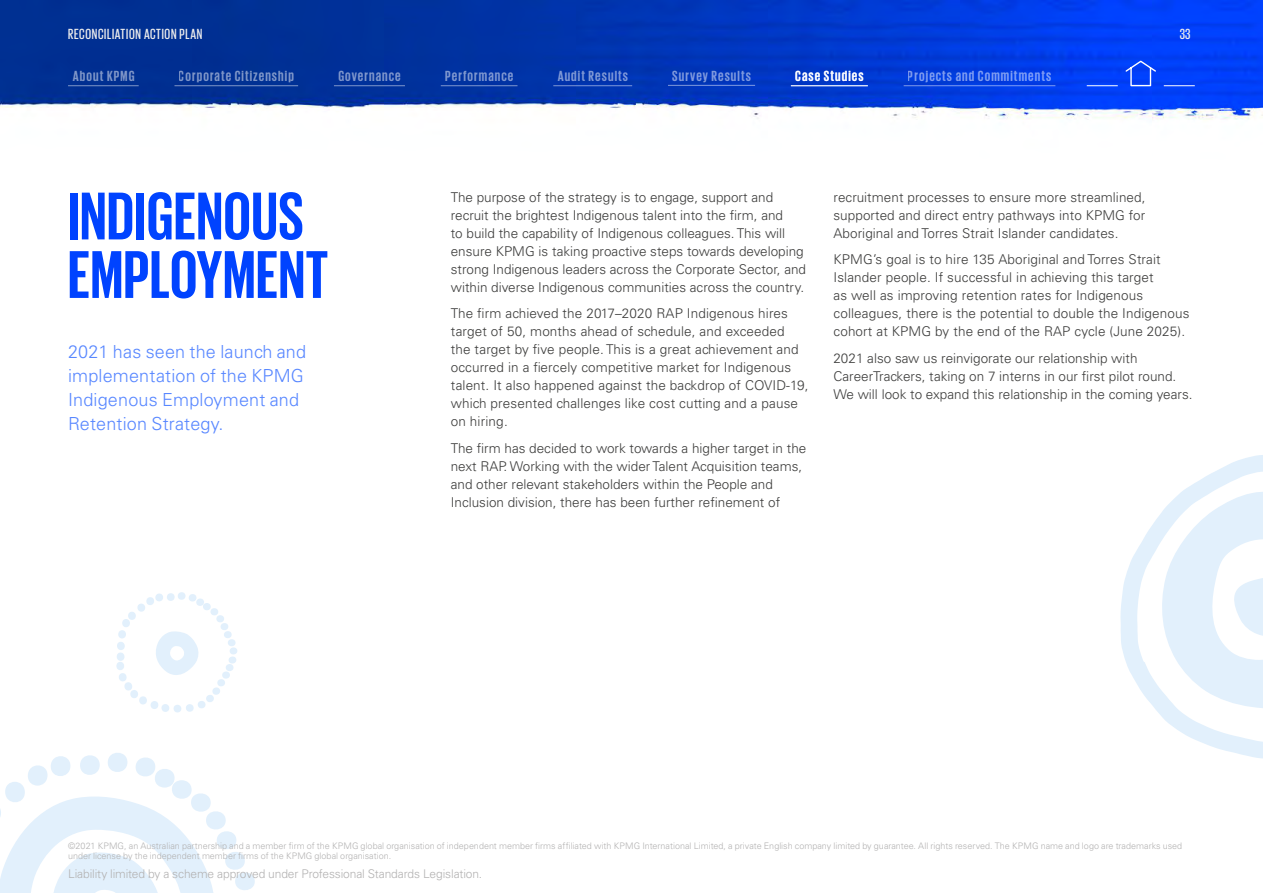
<style>
.page{position:relative;width:1263px;height:893px;background:#fff}
.page>*{position:absolute;margin:0;border:0;box-sizing:border-box;transform-origin:0 0}
.t1{font:700 69px/58.5px "Giorgio Sans";letter-spacing:.01em;color:#0043ff}
.t2{font:300 18px/24px "Univers LT Std";letter-spacing:.01em;color:#5887ff}
.t3{font:700 15px "Giorgio Sans";letter-spacing:.075em;color:#fff}
.t4{font:500 15px "Giorgio Sans";letter-spacing:.05em;color:#ededed}
.t5{font:300 13.5px/18px "Univers LT Std";color:#3c3c3b}
.t6{font:300 12px "Univers LT Std";letter-spacing:-.01em;color:#b3b2b2}
.t7{font:300 9px/10.8px "Univers LT Std";color:#b3b2b2}
</style>
<div class="page">
<img style="left:0;top:0;width:1263px;height:120px">
<svg style="left:0;top:592px;width:255px;height:301px"></svg>
<svg style="left:1120px;top:455px;width:143px;height:304px"></svg>
<hr style="left:1164px;top:85px;width:31px;height:1px;background:#fff">
<hr style="left:1087px;top:85px;width:31px;height:1px;background:#fff">
<hr style="left:68px;top:85px;width:71px;height:1px;background:#fff">
<hr style="left:334px;top:85px;width:71px;height:1px;background:#fff">
<hr style="left:441px;top:85px;width:76px;height:1px;background:#fff">
<hr style="left:553px;top:85px;width:79px;height:1px;background:#fff">
<hr style="left:668px;top:85px;width:87px;height:1px;background:#fff">
<hr style="left:904px;top:85px;width:151px;height:1px;background:#fff">
<svg style="left:1124px;top:60px;width:33px;height:27px"></svg>
<hr style="left:174px;top:85px;width:124px;height:1px;background:#fff">
<hr style="left:791px;top:85px;width:77px;height:1px;background:#fff">
<p class="t4" style="left:68px;top:27px;width:136px">RECONCILIATION ACTION PLAN</p>
<p class="t4" style="left:1180px;top:27px;width:12px">33</p>
<p class="t3" style="left:73px;top:68px;width:63px">About KPMG</p>
<p class="t3" style="left:179px;top:68px;width:117px">Corporate Citizenship</p>
<p class="t3" style="left:338px;top:68px;width:64px">Governance</p>
<p class="t3" style="left:445px;top:68px;width:70px">Performance</p>
<p class="t3" style="left:558px;top:68px;width:72px">Audit Results</p>
<p class="t3" style="left:672px;top:68px;width:80px">Survey Results</p>
<p class="t3" style="left:795px;top:69px;width:70px">Case Studies</p>
<p class="t3" style="left:908px;top:68px;width:145px">Projects and Commitments</p>
<h1 class="t1" style="left:68px;top:185px;width:262px">INDIGENOUS<br>EMPLOYMENT</h1>
<h2 class="t2" style="left:68px;top:340px;width:240px">2021 has seen the launch and implementation of the KPMG<br>Indigenous Employment and<br>Retention Strategy.</h2>
<p class="t5" style="left:451px;top:188px;width:357px">The purpose of the strategy is to engage, support and recruit the brightest Indigenous talent into the firm, and<br>to build the capability of Indigenous colleagues. This will ensure KPMG is taking proactive steps towards developing strong Indigenous leaders across the Corporate Sector, and within diverse Indigenous communities across the country.</p>
<p class="t5" style="left:451px;top:304px;width:359px">The firm achieved the 2017–2020 RAP Indigenous hires target of 50, months ahead of schedule, and exceeded<br>the target by five people. This is a great achievement and occurred in a fiercely competitive market for Indigenous talent. It also happened against the backdrop of COVID-19, which presented challenges like cost cutting and a pause on hiring.</p>
<p class="t5" style="left:451px;top:439px;width:357px">The firm has decided to work towards a higher target in the next RAP. Working with the wider Talent Acquisition teams, and other relevant stakeholders within the People and Inclusion division, there has been further refinement of</p>
<p class="t5" style="left:833px;top:188px;width:313px;text-align:justify">recruitment processes to ensure more streamlined, supported and direct entry pathways into KPMG for Aboriginal and Torres Strait Islander candidates.</p>
<p class="t5" style="left:833px;top:250px;width:357px">KPMG’s goal is to hire 135 Aboriginal and Torres Strait Islander people. If successful in achieving this target<br>as well as improving retention rates for Indigenous colleagues, there is the potential to double the Indigenous cohort at KPMG by the end of the RAP cycle (June 2025).</p>
<p class="t5" style="left:833px;top:349px;width:361px">2021 also saw us reinvigorate our relationship with<br>CareerTrackers, taking on 7 interns in our first pilot round.<br>We will look to expand this relationship in the coming years.</p>
<p class="t7" style="left:68px;top:840px;width:1116px">©2021 KPMG, an Australian partnership and a member firm of the KPMG global organisation of independent member firms affiliated with KPMG International Limited, a private English company limited by guarantee. All rights reserved. The KPMG name and logo are trademarks used under license by the independent member firms of the KPMG global organisation.</p>
<p class="t6" style="left:68px;top:867px;width:416px">Liability limited by a scheme approved under Professional Standards Legislation.</p>
</div>
